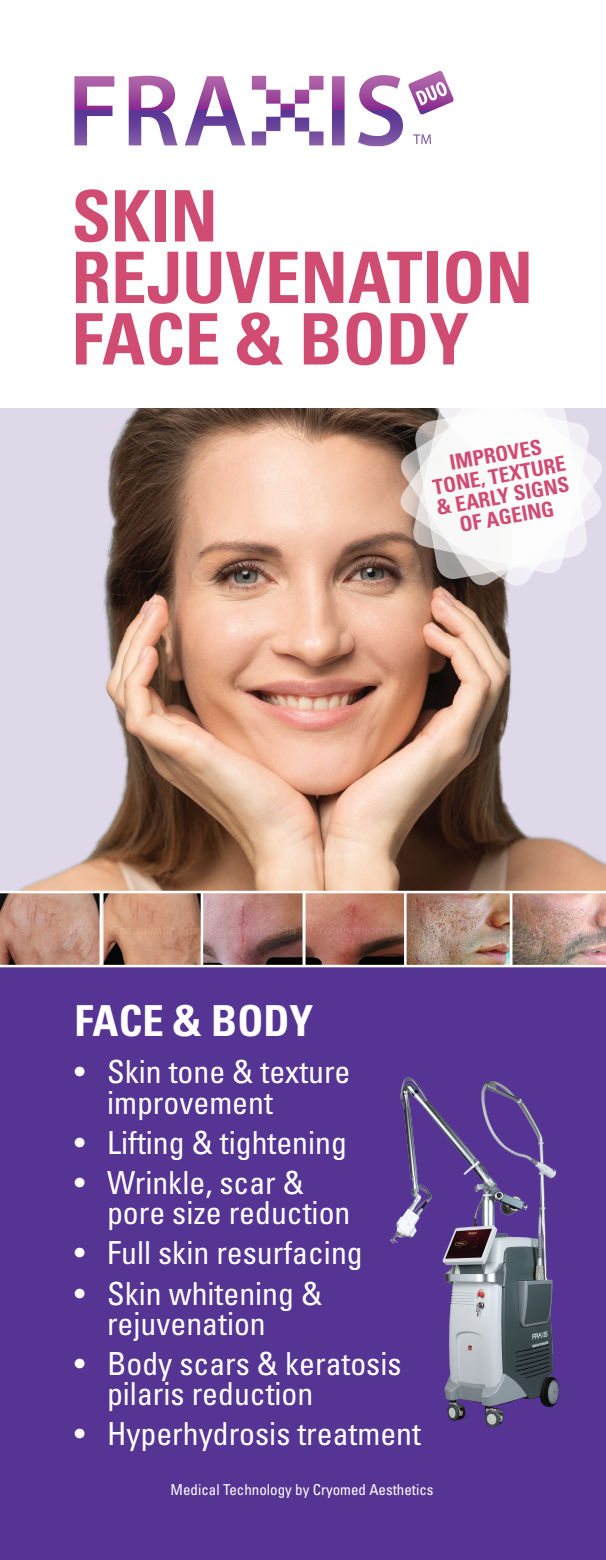
<style>
.page{position:relative;width:606px;height:1560px;background:#fff}
.page>*{position:absolute;margin:0;border:0;box-sizing:border-box;transform-origin:0 0}
.t1{font:700 condensed 71px/61.5px "Univers LT Std";color:#d04c73}
.t2{font:700 condensed 42.7px "Univers LT Std";color:#fff}
.t3{font:condensed 31.75px/30px "Univers LT Std";color:#fff}
.t4{font:700 condensed 21px/21px "Univers LT Std";color:#d04c73;text-align:center}
.t5{font:condensed 15px "Univers LT Std";color:#fff}
</style>
<div class="page">
<img style="left:0;top:408px;width:606px;height:482px">
<div style="left:0;top:895px;width:606px;height:664px;background:#553494"></div>
<img style="left:390px;top:1077px;width:170px;height:351px">
<svg style="left:396px;top:408px;width:210px;height:182px;background:#b3a09f"></svg>
<svg style="left:410px;top:408px;width:182px;height:172px"></svg>
<svg style="left:74px;top:71px;width:379px;height:75px"></svg>
<img style="left:0;top:893px;width:606px;height:71px">
<hr style="left:0;top:964px;width:606px;height:3px;background:#fff">
<hr style="left:100px;top:892px;width:2px;height:74px;background:#fff">
<hr style="left:201px;top:892px;width:2px;height:74px;background:#fff">
<hr style="left:303px;top:892px;width:2px;height:74px;background:#fff">
<hr style="left:404px;top:892px;width:3px;height:74px;background:#fff">
<hr style="left:510px;top:892px;width:2px;height:74px;background:#fff">
<h1 class="t1" style="left:72px;top:185px;width:463px">SKIN<br>REJUVENATION<br>FACE &amp; BODY</h1>
<p class="t4" style="left:428px;top:456px;width:136px;rotate:-10deg">IMPROVES<br>TONE, TEXTURE &amp; EARLY SIGNS<br>OF AGEING</p>
<h2 class="t2" style="left:74px;top:994px;width:240px">FACE &amp; BODY</h2>
<p class="t3" style="left:107px;top:1056px;width:245px;text-indent:-33px">• Skin tone &amp; texture improvement</p>
<p class="t3" style="left:74px;top:1126px;width:274px">• Lifting &amp; tightening</p>
<p class="t3" style="left:107px;top:1167px;width:245px;text-indent:-33px">• Wrinkle, scar &amp; pore size reduction</p>
<p class="t3" style="left:74px;top:1237px;width:290px">• Full skin resurfacing</p>
<p class="t3" style="left:107px;top:1277px;width:217px;text-indent:-33px">• Skin whitening &amp; rejuvenation</p>
<p class="t3" style="left:107px;top:1347px;width:296px;text-indent:-33px">• Body scars &amp; keratosis pilaris reduction</p>
<p class="t3" style="left:74px;top:1417px;width:348px">• Hyperhydrosis treatment</p>
<p class="t5" style="left:171px;top:1479px;width:264px">Medical Technology by Cryomed Aesthetics</p>
</div>
